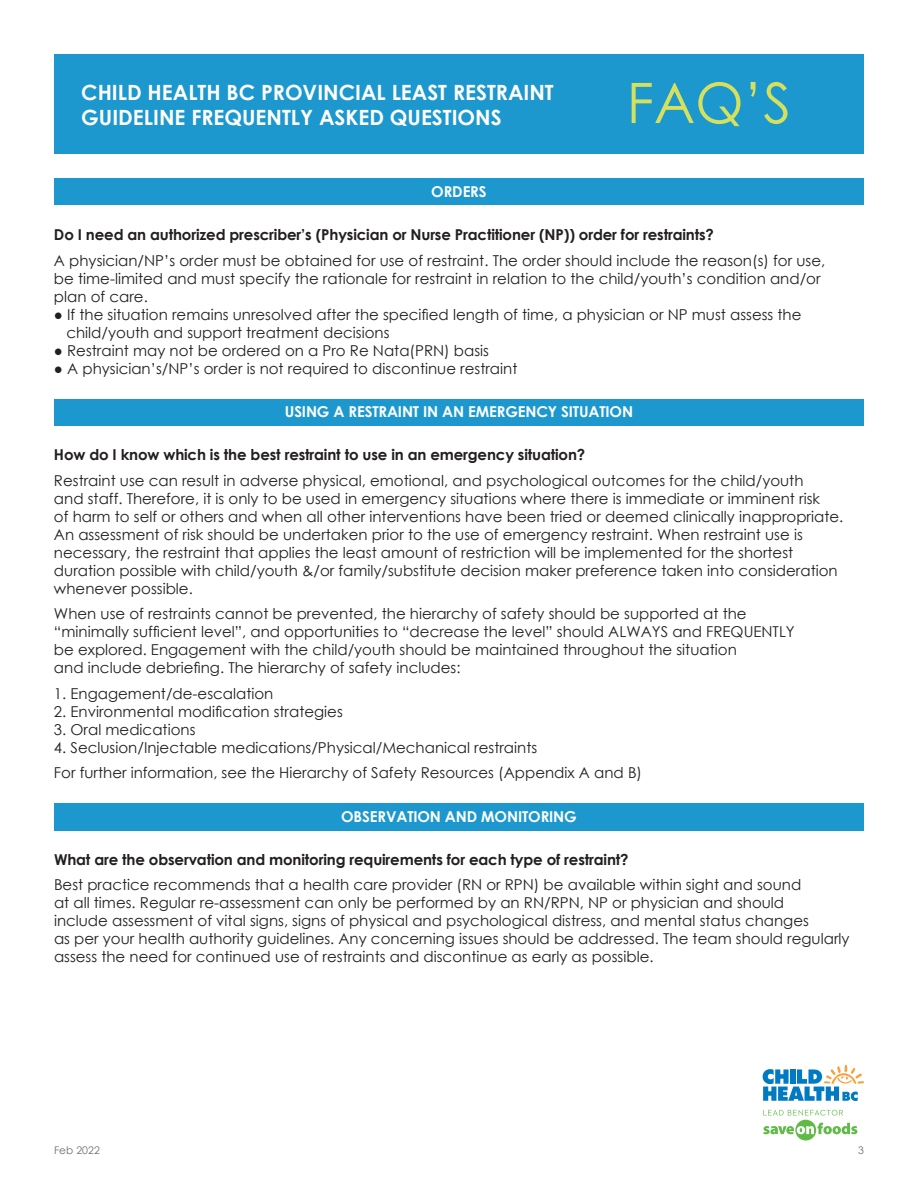
<style>
.page{position:relative;width:918px;height:1188px;background:#fff}
.page>*{position:absolute;margin:0;border:0;box-sizing:border-box;transform-origin:0 0}
.t1{font:700 21px/25.2px "Century Gothic";color:#fff}
.t2{font:15px/18px "Century Gothic";color:#231f20}
.t3{font:700 15px "Century Gothic";letter-spacing:-.01em;color:#231f20}
.t4{font:700 15px "Century Gothic";letter-spacing:-.01em;color:#fff}
.t5{font:10.5px "Century Gothic";letter-spacing:.01em;color:#6c6d70}
</style>
<div class="page">
<div style="left:54px;top:804px;width:810px;height:27px;background:#1c98ce"></div>
<div style="left:54px;top:399px;width:810px;height:27px;background:#1c98ce"></div>
<div style="left:54px;top:55px;width:810px;height:99px;background:#1c98ce"></div>
<svg style="left:632px;top:82px;width:156px;height:44px"></svg>
<div style="left:54px;top:178px;width:810px;height:27px;background:#1c98ce"></div>
<svg style="left:763px;top:1065px;width:101px;height:36px"></svg>
<svg style="left:763px;top:1110px;width:94px;height:31px"></svg>
<h1 class="t1" style="left:81px;top:79px;width:474px">CHILD HEALTH BC PROVINCIAL LEAST RESTRAINT<br>GUIDELINE FREQUENTLY ASKED QUESTIONS</h1>
<p class="t4" style="left:431px;top:180px;width:57px">ORDERS</p>
<p class="t3" style="left:54px;top:224px;width:661px">Do I need an authorized prescriber’s (Physician or Nurse Practitioner (NP)) order for restraints?</p>
<p class="t2" style="left:54px;top:251px;width:773px">A physician/NP’s order must be obtained for use of restraint. The order should include the reason(s) for use, be time-limited and must specify the rationale for restraint in relation to the child/youth’s condition and/or plan of care.</p>
<p class="t2" style="left:66px;top:305px;width:737px;text-indent:-12px">● If the situation remains unresolved after the specified length of time, a physician or NP must assess the child/youth and support treatment decisions</p>
<p class="t2" style="left:54px;top:341px;width:437px">● Restraint may not be ordered on a Pro Re Nata(PRN) basis</p>
<p class="t2" style="left:54px;top:359px;width:465px">● A physician’s/NP’s order is not required to discontinue restraint</p>
<p class="t4" style="left:285px;top:400px;width:350px">USING A RESTRAINT IN AN EMERGENCY SITUATION</p>
<p class="t3" style="left:54px;top:444px;width:533px">How do I know which is the best restraint to use in an emergency situation?</p>
<p class="t2" style="left:54px;top:471px;width:791px">Restraint use can result in adverse physical, emotional, and psychological outcomes for the child/youth<br>and staff. Therefore, it is only to be used in emergency situations where there is immediate or imminent risk<br>of harm to self or others and when all other interventions have been tried or deemed clinically inappropriate.<br>An assessment of risk should be undertaken prior to the use of emergency restraint. When restraint use is necessary, the restraint that applies the least amount of restriction will be implemented for the shortest duration possible with child/youth &amp;/or family/substitute decision maker preference taken into consideration whenever possible.</p>
<p class="t2" style="left:54px;top:605px;width:742px">When use of restraints cannot be prevented, the hierarchy of safety should be supported at the “minimally sufficient level”, and opportunities to “decrease the level” should ALWAYS and FREQUENTLY be explored. Engagement with the child/youth should be maintained throughout the situation<br>and include debriefing. The hierarchy of safety includes:</p>
<p class="t2" style="left:54px;top:684px;width:221px">1. Engagement/de-escalation</p>
<p class="t2" style="left:54px;top:702px;width:290px">2. Environmental modification strategies</p>
<p class="t2" style="left:54px;top:720px;width:143px">3. Oral medications</p>
<p class="t2" style="left:54px;top:734px;width:590px;line-height:25.5px">4. Seclusion/Injectable medications/Physical/Mechanical restraints<br>For further information, see the Hierarchy of Safety Resources (Appendix A and B)</p>
<p class="t4" style="left:341px;top:805px;width:237px">OBSERVATION AND MONITORING</p>
<p class="t3" style="left:54px;top:848px;width:576px">What are the observation and monitoring requirements for each type of restraint?</p>
<p class="t2" style="left:54px;top:876px;width:797px">Best practice recommends that a health care provider (RN or RPN) be available within sight and sound<br>at all times. Regular re-assessment can only be performed by an RN/RPN, NP or physician and should<br>include assessment of vital signs, signs of physical and psychological distress, and mental status changes<br>as per your health authority guidelines. Any concerning issues should be addressed. The team should regularly assess the need for continued use of restraints and discontinue as early as possible.</p>
<p class="t5" style="left:54px;top:1142px;width:47px">Feb 2022</p>
<p class="t5" style="left:858px;top:1142px;width:7px">3</p>
</div>
